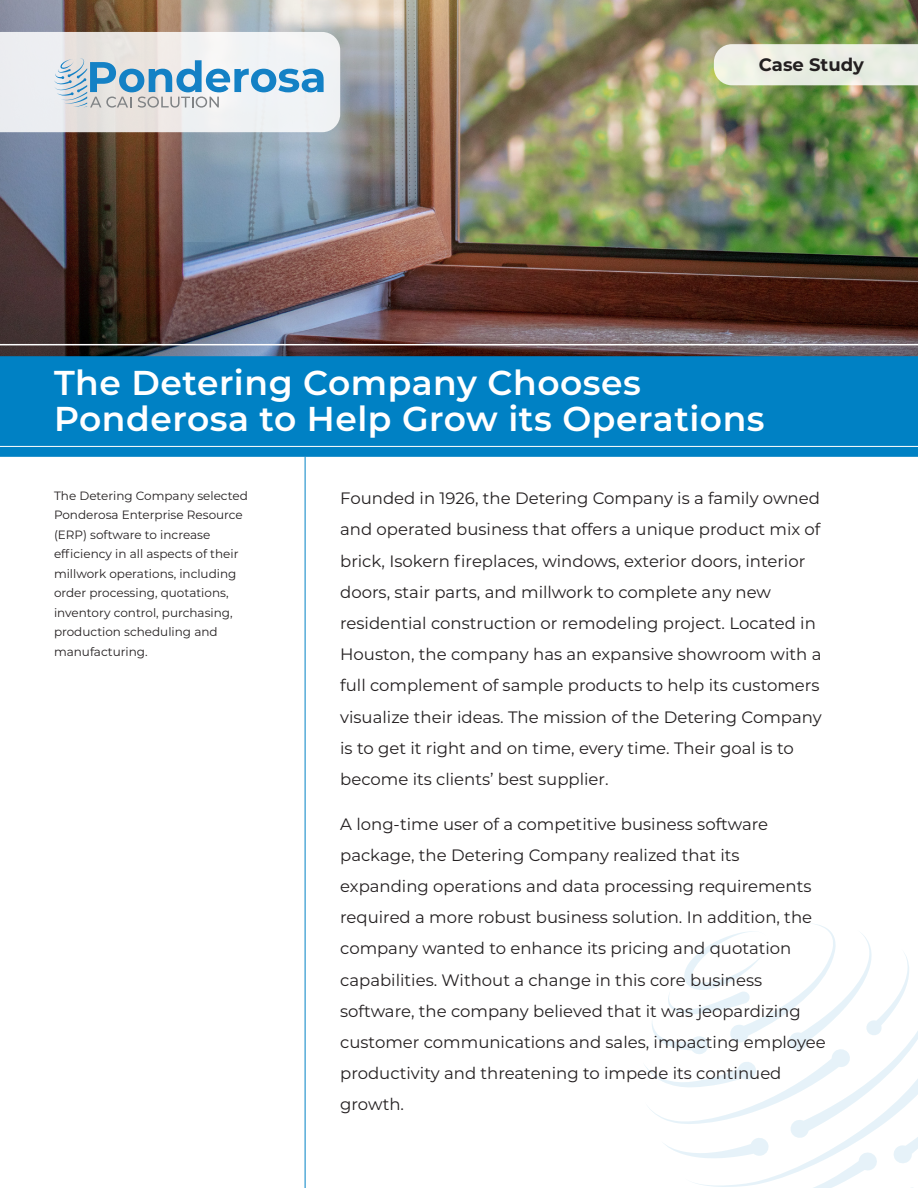
<style>
.page{position:relative;width:918px;height:1188px;background:#fff}
.page>*{position:absolute;margin:0;border:0;box-sizing:border-box;transform-origin:0 0}
.Title_White{font:600 34.5px/36px "Montserrat";letter-spacing:.015em;color:#fff}
.t1{font:700 18px "Montserrat";color:#231f20}
.First_Page_Body_Copy_Larger{font:16.5px/31.2px "Montserrat";color:#231f20}
.Side_Bar_Text{font:12px/19.5px "Montserrat";color:#231f20}
</style>
<div class="page">
<img style="left:0;top:0;width:918px;height:356px">
<svg style="left:645px;top:924px;width:273px;height:264px"></svg>
<div style="left:0;top:356px;width:918px;height:101px;background:#0081c4"></div>
<svg style="left:714px;top:44px;width:204px;height:41px;background:#e9ece1"></svg>
<hr style="left:0;top:344px;width:918px;height:1px;background:#fff">
<hr style="left:0;top:446px;width:918px;height:1px;background:#fff">
<svg style="left:0;top:32px;width:340px;height:100px"></svg>
<hr style="left:305px;top:457px;width:1px;height:731px;background:#0081c4">
<p class="t1" style="left:759px;top:52px;width:107px">Case Study</p>
<p class="Title_White" style="left:54px;top:364px;width:712px">The Detering Company Chooses<br>Ponderosa to Help Grow its Operations</p>
<p class="Side_Bar_Text" style="left:54px;top:485px;width:195px">The Detering Company selected<br>Ponderosa Enterprise Resource (ERP) software to increase efficiency in all aspects of their millwork operations, including order processing, quotations, inventory control, purchasing, production scheduling and manufacturing.</p>
<p class="First_Page_Body_Copy_Larger" style="left:340px;top:482px;width:483px">Founded in 1926, the Detering Company is a family owned and operated business that offers a unique product mix of brick, Isokern fireplaces, windows, exterior doors, interior doors, stair parts, and millwork to complete any new residential construction or remodeling project. Located in Houston, the company has an expansive showroom with a full complement of sample products to help its customers visualize their ideas. The mission of the Detering Company is to get it right and on time, every time. Their goal is to become its clients’ best supplier.</p>
<p class="First_Page_Body_Copy_Larger" style="left:340px;top:808px;width:487px">A long-time user of a competitive business software package, the Detering Company realized that its expanding operations and data processing requirements required a more robust business solution. In addition, the company wanted to enhance its pricing and quotation capabilities. Without a change in this core business software, the company believed that it was jeopardizing customer communications and sales, impacting employee productivity and threatening to impede its continued growth.</p>
</div>
